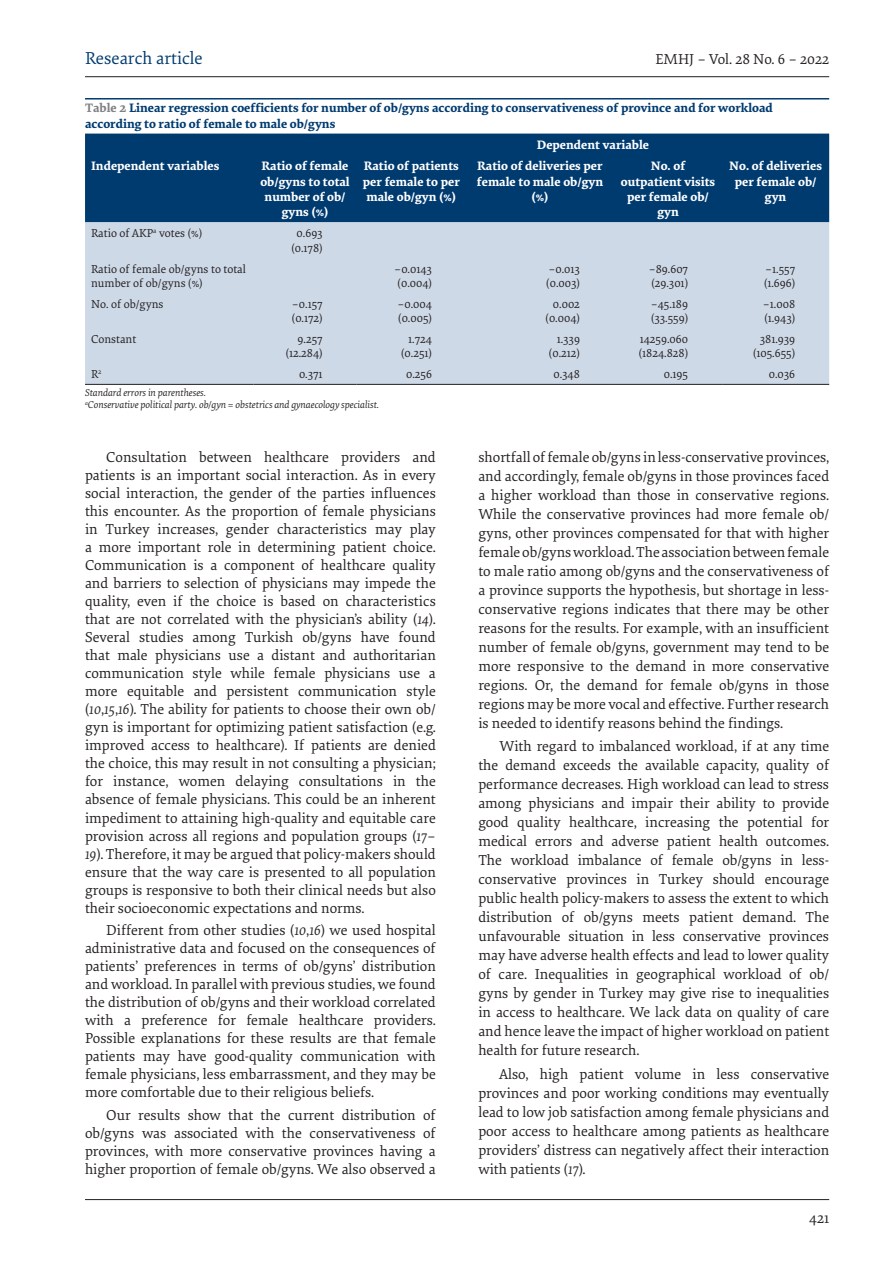
<style>
.page{position:relative;width:893px;height:1263px;background:#fff}
.page>*{position:absolute;margin:0;border:0;box-sizing:border-box;transform-origin:0 0}
.t1{font:18px "Elena";color:#003b70}
.Body{font:15px/18px "Elena";color:#231f20;text-align:justify}
.tabletxt1{font:700 12.75px/15.3px "Elena";color:#fff;text-align:center}
.tabletit{font:700 12.75px/15.3px "Elena";color:#003b70}
.tabletxt{font:12px/14.4px "Elena";color:#231f20}
.tablenote{font:italic 10.5px/12.6px "Elena";color:#231f20}
.s1{color:#808285}
.s2{font-style:italic}
</style>
<div class="page">
<hr style="left:85px;top:1199px;width:744px;height:1px;background:#231f20">
<hr style="left:85px;top:76px;width:744px;height:1px;background:#231f20">
<hr style="left:85px;top:98px;width:744px;height:2px;background:#003b70">
<div style="left:85px;top:134px;width:744px;height:88px;background:#003b70"></div>
<div style="left:85px;top:222px;width:744px;height:162px;background:#ced9e7"></div>
<hr style="left:85px;top:384px;width:168px;height:1px;background:#231f20">
<hr style="left:253px;top:384px;width:104px;height:1px;background:#231f20">
<hr style="left:357px;top:384px;width:109px;height:1px;background:#231f20">
<hr style="left:466px;top:384px;width:148px;height:1px;background:#231f20">
<hr style="left:614px;top:384px;width:108px;height:1px;background:#231f20">
<hr style="left:722px;top:384px;width:107px;height:1px;background:#231f20">
<div style="left:363px;top:140px;width:460px;height:12px;background:#003b70"></div>
<div style="left:91px;top:161px;width:156px;height:13px;background:#003b70"></div>
<div style="left:259px;top:161px;width:92px;height:59px;background:#003b70"></div>
<div style="left:363px;top:161px;width:97px;height:43px;background:#003b70"></div>
<div style="left:472px;top:161px;width:136px;height:43px;background:#003b70"></div>
<div style="left:620px;top:161px;width:96px;height:59px;background:#003b70"></div>
<div style="left:728px;top:161px;width:95px;height:43px;background:#003b70"></div>
<p class="t1" style="left:85px;top:46px;width:119px">Research article</p>
<p class="Body" style="left:655px;top:49px;width:175px">EMHJ – Vol. 28 No. 6 – 2022</p>
<p class="tabletit" style="left:85px;top:100px;width:689px"><span class="s1">Table 2</span> Linear regression coefficients for number of ob/gyns according to conservativeness of province and for workload according to ratio of female to male ob/gyns</p>
<p class="tabletxt1" style="left:537px;top:136px;width:114px">Dependent variable</p>
<p class="tabletxt1" style="left:91px;top:158px;width:130px">Independent variables</p>
<p class="tabletxt1" style="left:260px;top:158px;width:91px">Ratio of female ob/gyns to total number of ob/ gyns (%)</p>
<p class="tabletxt1" style="left:363px;top:158px;width:98px;text-align:justify">Ratio of patients per female to per male ob/gyn (%)</p>
<p class="tabletxt1" style="left:477px;top:158px;width:128px">Ratio of deliveries per female to male ob/gyn (%)</p>
<p class="tabletxt1" style="left:621px;top:158px;width:96px">No. of outpatient visits per female ob/ gyn</p>
<p class="tabletxt1" style="left:729px;top:158px;width:94px">No. of deliveries per female ob/ gyn</p>
<p class="tabletxt" style="left:91px;top:226px;width:113px">Ratio of AKP<sup>a</sup> votes (%)</p>
<p class="tabletxt" style="left:297px;top:226px;width:28px">0.693</p>
<p class="tabletxt" style="left:291px;top:240px;width:33px">(0.178)</p>
<p class="tabletxt" style="left:91px;top:261px;width:156px">Ratio of female ob/gyns to total number of ob/gyns (%)</p>
<p class="tabletxt" style="left:394px;top:261px;width:39px">–0.0143</p>
<p class="tabletxt" style="left:649px;top:261px;width:41px">–89.607</p>
<p class="tabletxt" style="left:651px;top:275px;width:38px">(29.301)</p>
<p class="tabletxt" style="left:548px;top:261px;width:33px">–0.013</p>
<p class="tabletxt" style="left:546px;top:275px;width:35px">(0.003)</p>
<p class="tabletxt" style="left:765px;top:261px;width:32px">–1.557</p>
<p class="tabletxt" style="left:764px;top:275px;width:33px">(1.696)</p>
<p class="tabletxt" style="left:398px;top:275px;width:36px">(0.004)</p>
<p class="tabletxt" style="left:91px;top:296px;width:74px">No. of ob/gyns</p>
<p class="tabletxt" style="left:292px;top:296px;width:32px">–0.157</p>
<p class="tabletxt" style="left:292px;top:311px;width:32px">(0.172)</p>
<p class="tabletxt" style="left:91px;top:331px;width:47px">Constant</p>
<p class="tabletxt" style="left:298px;top:331px;width:27px">9.257</p>
<p class="tabletxt" style="left:286px;top:346px;width:38px">(12.284)</p>
<p class="tabletxt" style="left:397px;top:296px;width:36px">–0.004</p>
<p class="tabletxt" style="left:398px;top:311px;width:35px">(0.005)</p>
<p class="tabletxt" style="left:408px;top:331px;width:25px">1.724</p>
<p class="tabletxt" style="left:401px;top:346px;width:32px">(0.251)</p>
<p class="tabletxt" style="left:553px;top:296px;width:29px">0.002</p>
<p class="tabletxt" style="left:546px;top:311px;width:36px">(0.004)</p>
<p class="tabletxt" style="left:557px;top:331px;width:25px">1.339</p>
<p class="tabletxt" style="left:549px;top:346px;width:32px">(0.212)</p>
<p class="tabletxt" style="left:651px;top:296px;width:39px">–45.189</p>
<p class="tabletxt" style="left:651px;top:311px;width:39px">(33.559)</p>
<p class="tabletxt" style="left:640px;top:331px;width:50px">14259.060</p>
<p class="tabletxt" style="left:639px;top:346px;width:51px">(1824.828)</p>
<p class="tabletxt" style="left:763px;top:296px;width:34px">–1.008</p>
<p class="tabletxt" style="left:764px;top:311px;width:32px">(1.943)</p>
<p class="tabletxt" style="left:760px;top:331px;width:37px">381.939</p>
<p class="tabletxt" style="left:753px;top:346px;width:44px">(105.655)</p>
<p class="tabletxt" style="left:91px;top:367px;width:12px">R<sup>2</sup></p>
<p class="tabletxt" style="left:299px;top:367px;width:25px">0.371</p>
<p class="tabletxt" style="left:406px;top:367px;width:27px">0.256</p>
<p class="tabletxt" style="left:553px;top:367px;width:28px">0.348</p>
<p class="tabletxt" style="left:664px;top:367px;width:26px">0.195</p>
<p class="tabletxt" style="left:769px;top:367px;width:28px">0.036</p>
<p class="tablenote" style="left:85px;top:385px;width:296px">Standard errors in parentheses.<br><sup>a</sup>Conservative political party. ob/gyn = obstetrics and gynaecology specialist.</p>
<p class="Body" style="left:85px;top:447px;width:352px;text-indent:21px">Consultation between healthcare providers and patients is an important social interaction. As in every social interaction, the gender of the parties influences this encounter. As the proportion of female physicians in Turkey increases, gender characteristics may play a more important role in determining patient choice.<br>Communication is a component of healthcare quality and barriers to selection of physicians may impede the quality, even if the choice is based on characteristics that are not correlated with the physician’s ability (<span class="s2">14</span>).<br>Several studies among Turkish ob/gyns have found that male physicians use a distant and authoritarian communication style while female physicians use a more equitable and persistent communication style (<span class="s2">10</span>,<span class="s2">15</span>,<span class="s2">16</span>). The ability for patients to choose their own ob/ gyn is important for optimizing patient satisfaction (e.g. improved access to healthcare). If patients are denied the choice, this may result in not consulting a physician; for instance, women delaying consultations in the absence of female physicians. This could be an inherent impediment to attaining high-quality and equitable care provision across all regions and population groups (<span class="s2">17</span>– <span class="s2">19</span>). Therefore, it may be argued that policy-makers should ensure that the way care is presented to all population groups is responsive to both their clinical needs but also their socioeconomic expectations and norms.</p>
<p class="Body" style="left:85px;top:920px;width:352px;text-indent:21px">Different from other studies (<span class="s2">10</span>,<span class="s2">16</span>) we used hospital administrative data and focused on the consequences of patients’ preferences in terms of ob/gyns’ distribution and workload. In parallel with previous studies, we found the distribution of ob/gyns and their workload correlated with a preference for female healthcare providers.<br>Possible explanations for these results are that female patients may have good-quality communication with female physicians, less embarrassment, and they may be more comfortable due to their religious beliefs.</p>
<p class="Body" style="left:85px;top:1105px;width:352px;text-indent:21px">Our results show that the current distribution of ob/gyns was associated with the conservativeness of provinces, with more conservative provinces having a higher proportion of female ob/gyns. We also observed a</p>
<p class="Body" style="left:478px;top:447px;width:352px;line-height:19px">shortfall of female ob/gyns in less-conservative provinces, and accordingly, female ob/gyns in those provinces faced a higher workload than those in conservative regions.<br>While the conservative provinces had more female ob/ gyns, other provinces compensated for that with higher female ob/gyns workload. The association between female to male ratio among ob/gyns and the conservativeness of a province supports the hypothesis, but shortage in less&shy;conservative regions indicates that there may be other reasons for the results. For example, with an insufficient number of female ob/gyns, government may tend to be more responsive to the demand in more conservative regions. Or, the demand for female ob/gyns in those regions may be more vocal and effective. Further research is needed to identify reasons behind the findings.</p>
<p class="Body" style="left:478px;top:736px;width:352px;line-height:19px;text-indent:21px">With regard to imbalanced workload, if at any time the demand exceeds the available capacity, quality of performance decreases. High workload can lead to stress among physicians and impair their ability to provide good quality healthcare, increasing the potential for medical errors and adverse patient health outcomes.<br>The workload imbalance of female ob/gyns in less&shy;conservative provinces in Turkey should encourage public health policy-makers to assess the extent to which distribution of ob/gyns meets patient demand. The unfavourable situation in less conservative provinces may have adverse health effects and lead to lower quality of care. Inequalities in geographical workload of ob/ gyns by gender in Turkey may give rise to inequalities in access to healthcare. We lack data on quality of care and hence leave the impact of higher workload on patient health for future research.</p>
<p class="Body" style="left:478px;top:1063px;width:352px;line-height:19px;text-indent:21px">Also, high patient volume in less conservative provinces and poor working conditions may eventually lead to low job satisfaction among female physicians and poor access to healthcare among patients as healthcare providers’ distress can negatively affect their interaction with patients (<span class="s2">17</span>).</p>
<p class="Body" style="left:809px;top:1209px;width:21px">421</p>
</div>
